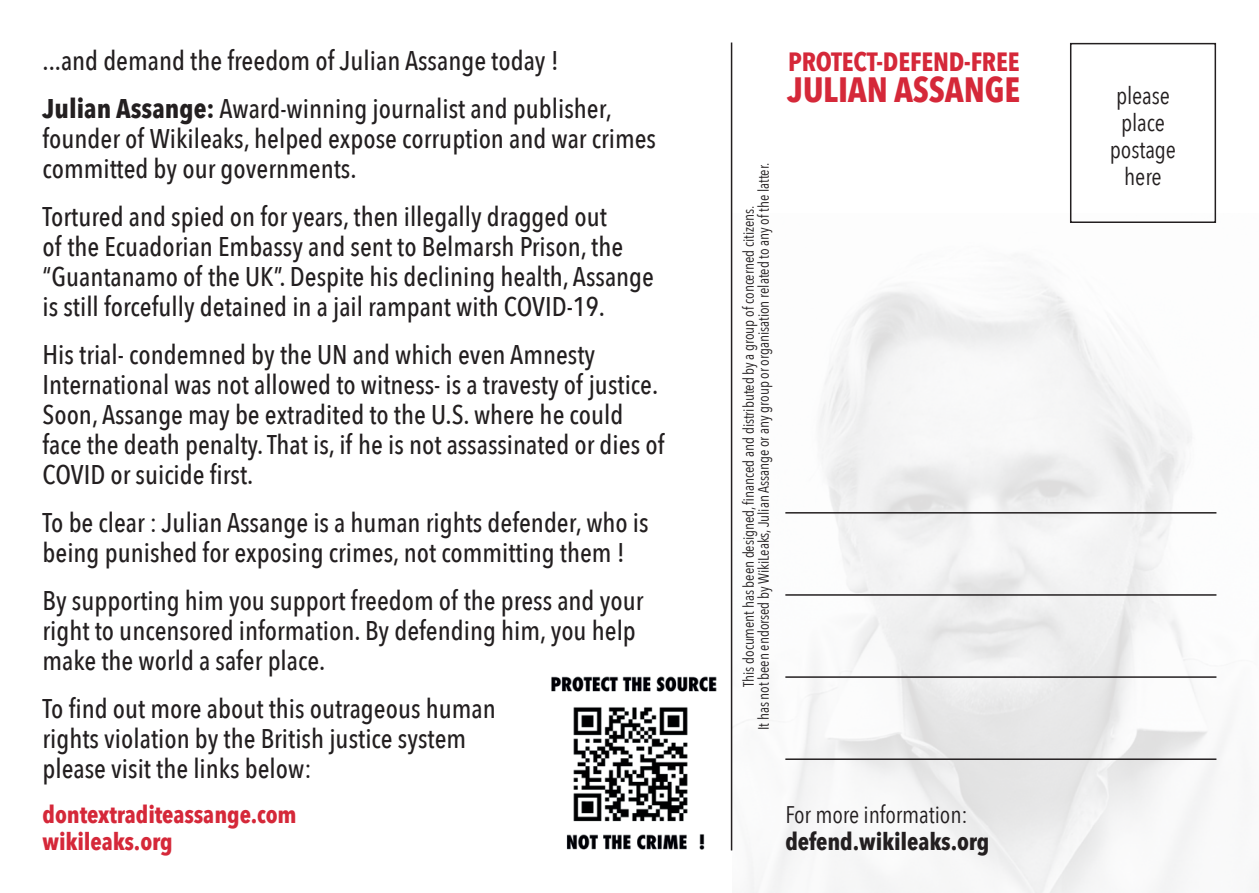
<style>
.page{position:relative;width:1259px;height:893px;background:#fff}
.page>*{position:absolute;margin:0;border:0;box-sizing:border-box;transform-origin:0 0}
.t1{font:700 35.1px "Avenir Next Condensed";letter-spacing:-.005em;color:#d52839}
.t2{font:500 27px/30px "Avenir Next Condensed";color:#231f20}
.t3{font:700 26.4px "Avenir Next Condensed";letter-spacing:-.005em;color:#d52839}
.t4{font:24px/27px "Avenir Next Condensed";letter-spacing:-.005em;color:#231f20;text-align:center}
.t5{font:700 24px/27px "Avenir Next Condensed";letter-spacing:-.005em;color:#d52839}
.t6{font:700 24px "Avenir Next Condensed";letter-spacing:-.005em;color:#231f20}
.t7{font:15px/15px "Avenir Next Condensed";letter-spacing:-.005em;color:#231f20;text-align:center}
.s1{font-weight:700}
</style>
<div class="page">
<div style="left:1070px;top:43px;width:146px;height:180px;border:2px solid #231f20"></div>
<hr style="left:785px;top:512px;width:431px;height:2px;background:#231f20">
<hr style="left:785px;top:594px;width:431px;height:2px;background:#231f20">
<hr style="left:785px;top:676px;width:431px;height:2px;background:#231f20">
<hr style="left:785px;top:758px;width:431px;height:2px;background:#231f20">
<hr style="left:731px;top:43px;width:1px;height:807px;background:#231f20">
<img style="left:551px;top:676px;width:166px;height:174px">
<p class="t2" style="left:43px;top:36px;width:571px;line-height:48px">...and demand the freedom of Julian Assange today !<br><span class="s1">Julian Assange:</span> Award-winning journalist and publisher,</p>
<p class="t2" style="left:43px;top:123px;width:615px">founder of Wikileaks, helped expose corruption and war crimes committed by our governments.</p>
<p class="t2" style="left:43px;top:201px;width:613px">Tortured and spied on for years, then illegally dragged out<br>of the Ecuadorian Embassy and sent to Belmarsh Prison, the “Guantanamo of the UK”. Despite his declining health, Assange is still forcefully detained in a jail rampant with COVID-19.</p>
<p class="t2" style="left:43px;top:339px;width:623px">His trial- condemned by the UN and which even Amnesty International was not allowed to witness- is a travesty of justice.<br>Soon, Assange may be extradited to the U.S. where he could face the death penalty. That is, if he is not assassinated or dies of COVID or suicide first.</p>
<p class="t2" style="left:43px;top:507px;width:608px">To be clear : Julian Assange is a human rights defender, who is being punished for exposing crimes, not committing them !</p>
<p class="t2" style="left:43px;top:585px;width:602px">By supporting him you support freedom of the press and your right to uncensored information. By defending him, you help make the world a safer place.</p>
<p class="t2" style="left:43px;top:693px;width:455px">To find out more about this outrageous human rights violation by the British justice system please visit the links below:</p>
<p class="t5" style="left:43px;top:801px;width:256px">dontextraditeassange.com wikileaks.org</p>
<p class="t3" style="left:788px;top:45px;width:233px">PROTECT-DEFEND-FREE</p>
<p class="t1" style="left:787px;top:68px;width:234px">JULIAN ASSANGE</p>
<p class="t7" style="left:740px;top:730px;width:569px;rotate:-90deg">This document has been designed, financed and distributed by a group of concerned citizens.<br>It has not been endorsed by WikiLeaks, Julian Assange or any group or organisation related to any of the latter.</p>
<p class="t4" style="left:785px;top:800px;width:184px">For more information:</p>
<p class="t6" style="left:785px;top:827px;width:205px">defend.wikileaks.org</p>
<p class="t4" style="left:1110px;top:81px;width:68px">please place postage here</p>
</div>
